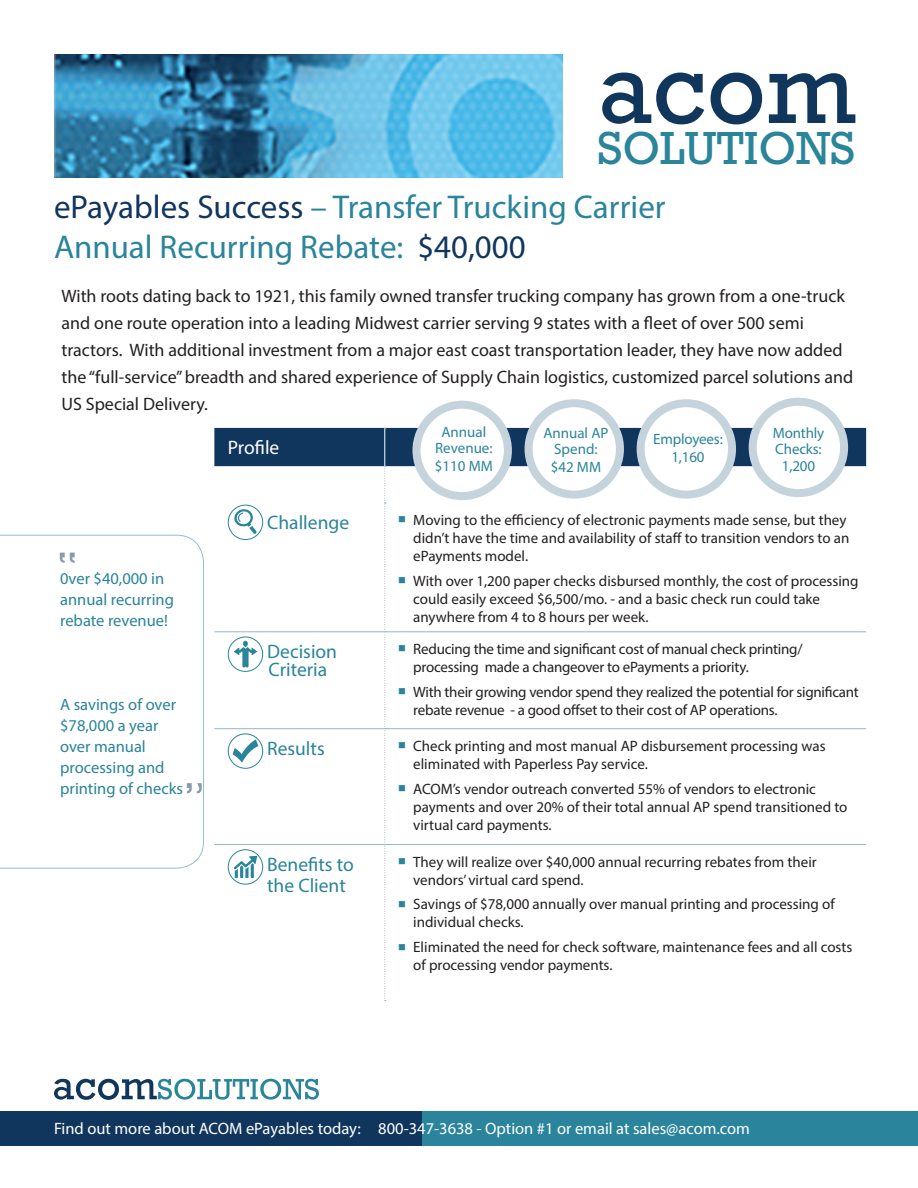
<style>
.page{position:relative;width:918px;height:1188px;background:#fff}
.page>*{position:absolute;margin:0;border:0;box-sizing:border-box;transform-origin:0 0}
.t1{font:103.8px "Rockwell";color:#11365c}
.t2{font:47.1px "Rockwell";color:#2a859b}
.New_Headlines{font:33px "Myriad Pro";color:#2a849b}
.Chart_Headlines_ligh{font:19.5px/18px "Myriad Pro";color:#2a849b}
.t3{font:19.5px "Myriad Pro";letter-spacing:-.005em;color:#fff}
.Body_Copy{font:18px/27px "Myriad Pro";color:#231f20}
.t4{font:16.5px/21px "Myriad Pro";color:#2a849b}
.t5{font:16.5px "Myriad Pro";color:#fff}
.t6{font:15px/18px "Myriad Pro";color:#231f20}
.Circle_Light{font:15px/16.5px "Myriad Pro";letter-spacing:-.005em;color:#2a849b;text-align:center}
.s1{color:#11365d}
.s2{color:#2a849b}
</style>
<div class="page">
<div style="left:0;top:1111px;width:918px;height:35px;background:#11365d"></div>
<div style="left:422px;top:1111px;width:496px;height:35px;background:#2a849b"></div>
<svg style="left:214px;top:428px;width:652px;height:573px"></svg>
<div style="left:417px;top:405px;width:91px;height:91px;background:#fff;border-radius:50%"></div>
<div style="left:413px;top:401px;width:99px;height:99px;border:8px solid #c5d4dc;border-radius:50%"></div>
<div style="left:529px;top:403px;width:91px;height:92px;background:#fff;border-radius:50%"></div>
<div style="left:525px;top:399px;width:99px;height:100px;border:8px solid #c5d4dc;border-radius:50%"></div>
<svg style="left:54px;top:1079px;width:265px;height:21px"></svg>
<svg style="left:0;top:535px;width:204px;height:334px"></svg>
<svg style="left:60px;top:553px;width:15px;height:10px"></svg>
<svg style="left:187px;top:782px;width:15px;height:11px"></svg>
<div style="left:641px;top:403px;width:91px;height:92px;background:#fff;border-radius:50%"></div>
<div style="left:637px;top:399px;width:99px;height:100px;border:8px solid #c5d4dc;border-radius:50%"></div>
<div style="left:753px;top:402px;width:91px;height:91px;background:#fff;border-radius:50%"></div>
<div style="left:749px;top:398px;width:99px;height:99px;border:8px solid #c5d4dc;border-radius:50%"></div>
<img style="left:54px;top:54px;width:509px;height:123px">
<p class="t1" style="left:597px;top:28px;width:260px">acom</p>
<p class="t2" style="left:597px;top:121px;width:259px">SOLUTIONS</p>
<p class="New_Headlines" style="left:54px;top:187px;width:613px"><span class="s1">ePayables Success</span> – Transfer Trucking Carrier</p>
<p class="New_Headlines" style="left:54px;top:227px;width:473px">Annual Recurring Rebate: <span class="s1">$40,000</span></p>
<p class="Body_Copy" style="left:62px;top:282px;width:793px">With roots dating back to 1921, this family owned transfer trucking company has grown from a one-truck and one route operation into a leading Midwest carrier serving 9 states with a fleet of over 500 semi tractors. With additional investment from a major east coast transportation leader, they have now added the “full-service” breadth and shared experience of Supply Chain logistics, customized parcel solutions and</p>
<p class="Body_Copy" style="left:62px;top:390px;width:148px">US Special Delivery.</p>
<p class="Circle_Light" style="left:435px;top:423px;width:59px">Annual<br>Revenue:</p>
<p class="Circle_Light" style="left:435px;top:458px;width:60px">$110 MM</p>
<p class="Circle_Light" style="left:543px;top:424px;width:67px">Annual AP<br>Spend:</p>
<p class="Circle_Light" style="left:551px;top:459px;width:52px">$42 MM</p>
<p class="Circle_Light" style="left:653px;top:430px;width:71px;line-height:18px">Employees:<br>1,160</p>
<p class="Circle_Light" style="left:773px;top:424px;width:53px">Monthly<br>Checks:<br>1,200</p>
<p class="t3" style="left:228px;top:436px;width:53px">Profile</p>
<p class="t4" style="left:60px;top:567px;width:115px">0ver $40,000 in annual recurring rebate revenue!</p>
<p class="t4" style="left:60px;top:693px;width:124px">A savings of over $78,000 a year over manual processing and printing of checks</p>
<p class="Chart_Headlines_ligh" style="left:267px;top:514px;width:83px">Challenge</p>
<p class="t6" style="left:413px;top:511px;width:438px;text-indent:-15px"><span class="s2">■</span> Moving to the efficiency of electronic payments made sense, but they didn’t have the time and availability of staff to transition vendors to an ePayments model.</p>
<p class="t6" style="left:413px;top:571px;width:447px;text-indent:-15px"><span class="s2">■</span> With over 1,200 paper checks disbursed monthly, the cost of processing could easily exceed $6,500/mo. - and a basic check run could take anywhere from 4 to 8 hours per week.</p>
<p class="Chart_Headlines_ligh" style="left:267px;top:642px;width:71px">Decision<br>Criteria</p>
<p class="t6" style="left:413px;top:640px;width:391px;text-indent:-15px"><span class="s2">■</span> Reducing the time and significant cost of manual check printing/ processing made a changeover to ePayments a priority.</p>
<p class="t6" style="left:413px;top:682px;width:447px;text-indent:-15px"><span class="s2">■</span> With their growing vendor spend they realized the potential for significant rebate revenue - a good offset to their cost of AP operations.</p>
<p class="Chart_Headlines_ligh" style="left:267px;top:739px;width:59px">Results</p>
<p class="t6" style="left:413px;top:736px;width:414px;text-indent:-15px"><span class="s2">■</span> Check printing and most manual AP disbursement processing was eliminated with Paperless Pay service.</p>
<p class="t6" style="left:413px;top:779px;width:436px;text-indent:-15px"><span class="s2">■</span> ACOM’s vendor outreach converted 55% of vendors to electronic payments and over 20% of their total annual AP spend transitioned to virtual card payments.</p>
<p class="Chart_Headlines_ligh" style="left:267px;top:854px;width:88px;line-height:21px">Benefits to the Client</p>
<p class="t6" style="left:413px;top:852px;width:405px;text-indent:-15px"><span class="s2">■</span> They will realize over $40,000 annual recurring rebates from their vendors’ virtual card spend.</p>
<p class="t6" style="left:413px;top:895px;width:423px;text-indent:-15px"><span class="s2">■</span> Savings of $78,000 annually over manual printing and processing of individual checks.</p>
<p class="t6" style="left:413px;top:938px;width:441px;text-indent:-15px"><span class="s2">■</span> Eliminated the need for check software, maintenance fees and all costs of processing vendor payments.</p>
<p class="t5" style="left:54px;top:1118px;width:698px">Find out more about ACOM ePayables today: 800-347-3638 - Option #1 or email at sales@acom.com</p>
</div>
